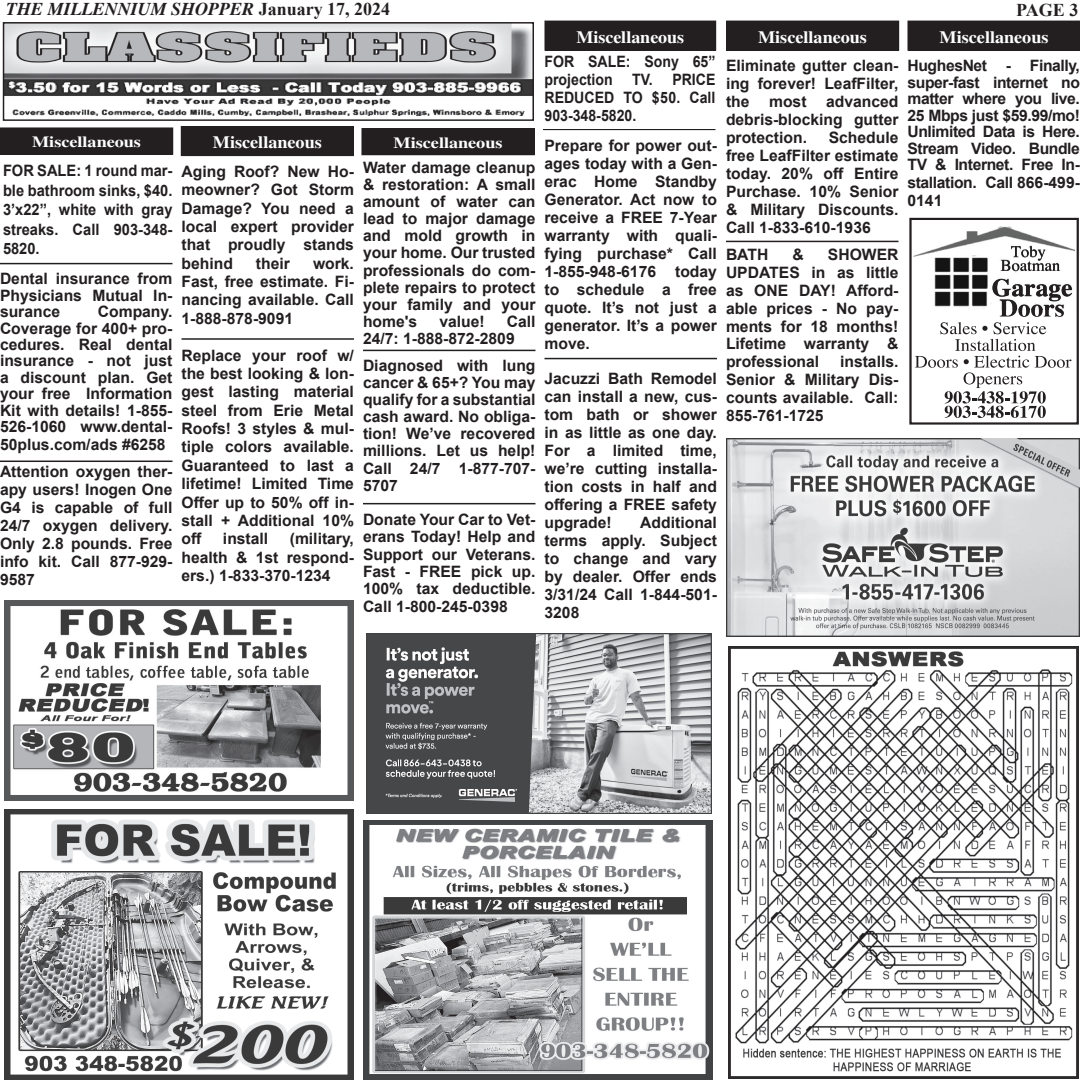
<style>
.page{position:relative;width:1080px;height:1080px;background:#fff}
.page>*{position:absolute;margin:0;border:0;box-sizing:border-box;transform-origin:0 0}
.t1{font:italic 700 18px "Times New Roman";color:#231f20}
.t2{font:700 18px "Times New Roman";color:#231f20}
.t3{font:700 17.4px "Times";color:#fff;scale:1.04 1}
.t4{font:700 17.4px "Times";color:#fff}
.t5{font:700 15.75px/18px "Arial";color:#231f20;text-align:justify}
.t6{font:700 15.75px/19.5px "Arial";color:#231f20;text-align:justify;scale:.93 1}
.t7{font:700 15.75px/18px "Arial";color:#231f20;text-align:justify;scale:.9 1}
.t8{font:700 15.75px/18px "Arial";letter-spacing:-.025em;color:#231f20}
.t9{font:700 15.6px "Times";color:#fff;scale:1.16 1}
.s1{font-style:normal}
</style>
<div class="page">
<img style="left:5px;top:24px;width:527px;height:92px">
<div style="left:3px;top:22px;width:531px;height:99px;border:1px solid #231f20"></div>
<div style="left:545px;top:21px;width:171px;height:29px;background:#231f20"></div>
<div style="left:544px;top:21px;width:172px;height:30px;border:1px solid #231f20"></div>
<div style="left:181px;top:127px;width:172px;height:29px;background:#231f20"></div>
<div style="left:181px;top:126px;width:173px;height:30px;border:1px solid #231f20"></div>
<div style="left:727px;top:21px;width:172px;height:29px;background:#231f20"></div>
<div style="left:726px;top:21px;width:173px;height:30px;border:1px solid #231f20"></div>
<div style="left:0;top:128px;width:173px;height:26px;background:#231f20"></div>
<div style="left:0;top:127px;width:173px;height:28px;border:1px solid #231f20"></div>
<img style="left:4px;top:601px;width:350px;height:199px">
<div style="left:362px;top:129px;width:172px;height:26px;background:#231f20"></div>
<div style="left:361px;top:128px;width:174px;height:27px;border:1px solid #231f20"></div>
<div style="left:908px;top:21px;width:172px;height:29px;background:#231f20"></div>
<div style="left:907px;top:21px;width:173px;height:30px;border:1px solid #231f20"></div>
<div style="left:909px;top:218px;width:169px;height:207px;border:2px solid #231f20"></div>
<img style="left:914px;top:226px;width:161px;height:68px">
<svg style="left:1001px;top:246px;width:59px;height:25px"></svg>
<svg style="left:915px;top:279px;width:157px;height:139px"></svg>
<img style="left:4px;top:809px;width:350px;height:271px">
<img style="left:363px;top:820px;width:349px;height:260px">
<hr style="left:543px;top:129px;width:173px;height:1px;background:#231f20">
<img style="left:366px;top:633px;width:346px;height:180px">
<hr style="left:0;top:263px;width:172px;height:1px;background:#231f20">
<img style="left:726px;top:438px;width:354px;height:199px">
<hr style="left:0;top:461px;width:172px;height:1px;background:#231f20">
<hr style="left:182px;top:338px;width:172px;height:2px;background:#231f20">
<hr style="left:363px;top:503px;width:173px;height:1px;background:#231f20">
<hr style="left:544px;top:358px;width:173px;height:1px;background:#231f20">
<hr style="left:726px;top:241px;width:172px;height:1px;background:#231f20">
<hr style="left:363px;top:350px;width:173px;height:1px;background:#231f20">
<img style="left:729px;top:646px;width:349px;height:432px">
<p class="t1" style="left:6px;top:-2px;width:386px">THE MILLENNIUM SHOPPER <span class="s1">January 17, 2024</span></p>
<p class="t2" style="left:1016px;top:-3px;width:64px">PAGE 3</p>
<p class="t7" style="left:544px;top:53px;width:192px">FOR SALE: Sony 65” projection TV. PRICE REDUCED TO $50. Call 903-348-5820.</p>
<p class="t3" style="left:758px;top:26px;width:106px">Miscellaneous</p>
<p class="t3" style="left:940px;top:26px;width:106px">Miscellaneous</p>
<p class="t4" style="left:576px;top:26px;width:109px">Miscellaneous</p>
<p class="t5" style="left:726px;top:57px;width:174px">Eliminate gutter clean&shy;ing forever! LeafFilter, the most advanced debris-blocking gutter protection.</p>
<p class="t5" style="left:908px;top:58px;width:174px;line-height:16.5px">HughesNet - Finally, super-fast internet no matter where you live.<br>25 Mbps just $59.99/mo!<br>Unlimited Data is Here.<br>Stream Video. Bundle TV &amp; Internet. Free In-</p>
<p class="t8" style="left:908px;top:174px;width:174px">stallation. Call 866-499-<br>0141</p>
<p class="t5" style="left:726px;top:129px;width:174px;text-indent:103px">Schedule free LeafFilter estimate today. 20% off Entire Purchase. 10% Senior &amp; Military Discounts.<br>Call 1-833-610-1936</p>
<p class="t5" style="left:726px;top:246px;width:44px">BATH</p>
<p class="t5" style="left:792px;top:246px;width:13px">&amp;</p>
<p class="t3" style="left:213px;top:132px;width:106px">Miscellaneous</p>
<p class="t9" style="left:32px;top:133px;width:95px">Miscellaneous</p>
<p class="t9" style="left:394px;top:133px;width:95px">Miscellaneous</p>
<p class="t5" style="left:545px;top:137px;width:174px">Prepare for power out&shy;ages today with a Gen&shy;erac Home Standby Generator. Act now to receive a FREE 7-Year warranty with quali&shy;fying purchase* Call 1-855-948-6176 today to schedule a free quote. It’s not just a generator. It’s a power move.</p>
<p class="t5" style="left:545px;top:370px;width:174px">Jacuzzi Bath Remodel can install a new, cus&shy;tom bath or shower in as little as one day.<br>For a limited time, we’re cutting installa&shy;tion costs in half and offering a FREE safety upgrade!</p>
<p class="t5" style="left:363px;top:159px;width:174px;line-height:17.2px">Water damage cleanup &amp; restoration: A small amount of water can lead to major damage and mold growth in your home. Our trusted professionals do com&shy;plete repairs to protect your family and your home's</p>
<p class="t6" style="left:3px;top:162px;width:184px">FOR SALE: 1 round mar&shy;ble bathroom sinks, $40.<br>3’x22”, white with gray streaks. Call 903-348- 5820.</p>
<p class="t5" style="left:182px;top:163px;width:174px">Aging Roof? New Ho&shy;meowner? Got Storm Damage? You need a local expert provider that proudly stands behind</p>
<p class="t5" style="left:726px;top:246px;width:174px;text-indent:102px">SHOWER UPDATES in as little as ONE DAY! Afford&shy;able prices - No pay&shy;ments for 18 months!<br>Lifetime warranty &amp; professional</p>
<p class="t5" style="left:182px;top:254px;width:174px;text-indent:132px">work.<br>Fast, free estimate. Fi&shy;nancing available. Call 1-888-878-9091</p>
<p class="t5" style="left:182px;top:346px;width:174px">Replace your roof w/ the best looking &amp; lon&shy;gest lasting material steel from Erie Metal Roofs! 3 styles &amp; mul&shy;tiple colors available.<br>Guaranteed to last a lifetime! Limited Time Offer up to 50% off in&shy;stall + Additional 10% off</p>
<p class="t5" style="left:256px;top:255px;width:36px">their</p>
<p class="t5" style="left:0;top:271px;width:174px;line-height:16.5px">Dental insurance from Physicians Mutual In&shy;surance</p>
<p class="t5" style="left:0;top:304px;width:174px;line-height:16.5px;text-indent:98px">Company.<br>Coverage for 400+ pro&shy;cedures. Real dental insurance - not just a discount plan. Get your free Information Kit with details! 1-855- 526-1060 www.dental-</p>
<p class="t5" style="left:0;top:432px;width:174px;line-height:26.8px">50plus.com/ads #6258<br>Attention oxygen ther-</p>
<p class="t5" style="left:0;top:481px;width:174px">apy users! Inogen One G4 is capable of full 24/7 oxygen delivery.<br>Only 2.8 pounds. Free info kit. Call 877-929- 9587</p>
<p class="t5" style="left:363px;top:314px;width:174px;line-height:17.2px;text-indent:144px">Call<br>24/7: 1-888-872-2809</p>
<p class="t5" style="left:363px;top:357px;width:174px;line-height:17.2px">Diagnosed with lung cancer &amp; 65+? You may qualify for a substantial cash award. No obliga&shy;tion! We’ve recovered millions. Let us help!<br>Call 24/7 1-877-707- 5707</p>
<p class="t5" style="left:363px;top:511px;width:174px;line-height:17.4px">Donate Your Car to Vet&shy;erans Today! Help and Support our Veterans.<br>Fast - FREE pick up.<br>100% tax deductible.<br>Call 1-800-245-0398</p>
<p class="t5" style="left:439px;top:313px;width:47px">value!</p>
<p class="t5" style="left:726px;top:353px;width:174px;text-indent:114px">installs.<br>Senior &amp; Military Dis&shy;counts available. Call:<br>855-761-1725</p>
<p class="t5" style="left:545px;top:514px;width:174px;text-indent:96px">Additional terms apply. Subject to change and vary by dealer. Offer ends 3/31/24 Call 1-844-501- 3208</p>
<p class="t5" style="left:182px;top:530px;width:174px;text-indent:108px">(military, health &amp; 1st respond&shy;ers.) 1-833-370-1234</p>
<p class="t5" style="left:223px;top:530px;width:47px">install</p>
</div>
